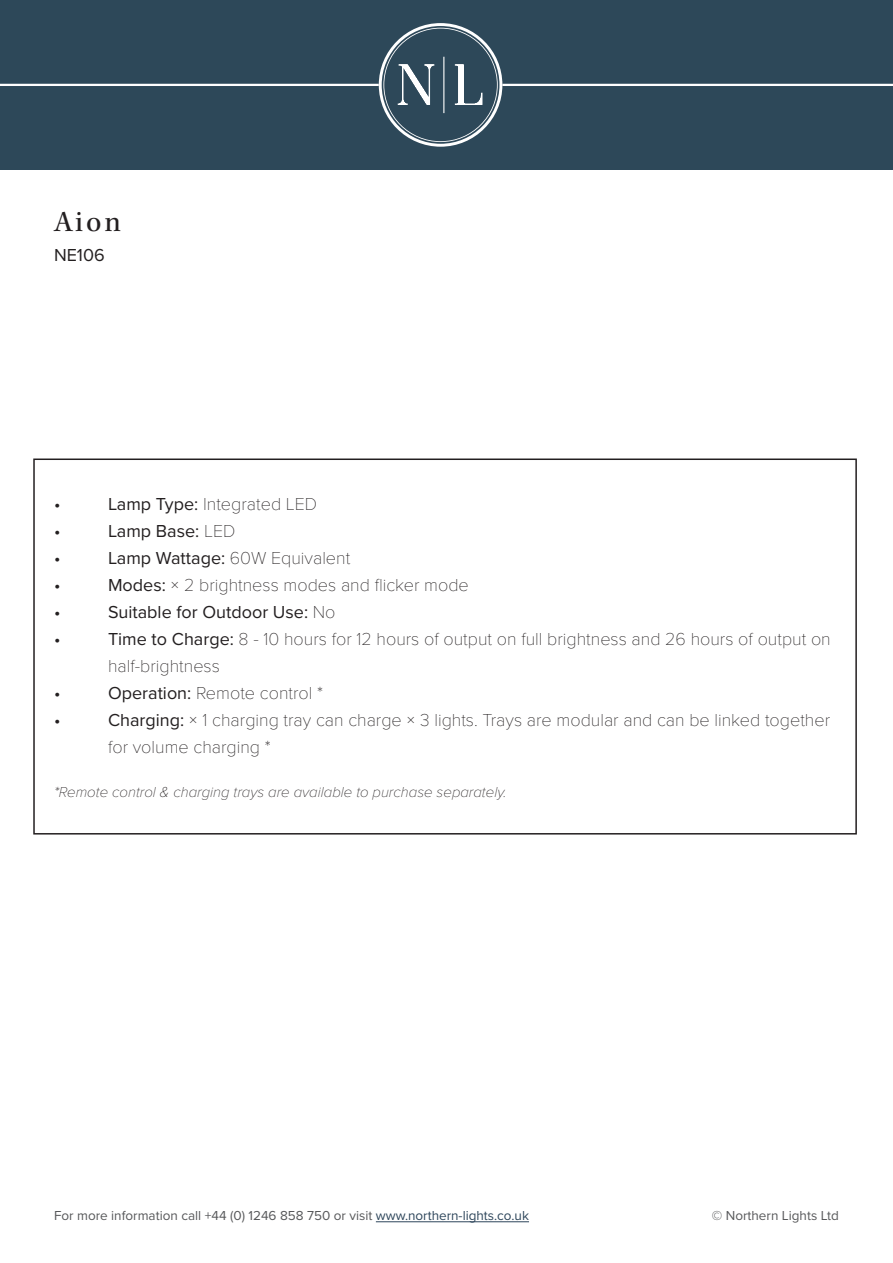
<style>
.page{position:relative;width:893px;height:1263px;background:#fff}
.page>*{position:absolute;margin:0;border:0;box-sizing:border-box;transform-origin:0 0}
.t1{font:30px "Kepler Std";color:#231f20}
.t2{font:100 18px/27px "Proxima Nova T";color:#231f20}
.t3{font:18px "Proxima Nova";color:#231f20}
.t4{font:italic 100 15px "Proxima Nova";color:#231f20}
.t5{font:13.5px "Proxima Nova";color:#57585a}
.s1{font-family:"Proxima Nova";font-weight:400}
.s2{font-family:"Proxima Nova T";font-weight:100}
.s3{color:#2e465b}
</style>
<div class="page">
<div style="left:33px;top:458px;width:824px;height:376px;border:2px solid #231f20"></div>
<hr style="left:376px;top:1221px;width:153px;height:1px;background:#2e465b">
<div style="left:0;top:0;width:893px;height:170px;background:#2d4859"></div>
<hr style="left:502px;top:84px;width:391px;height:2px;background:#fff">
<hr style="left:0;top:84px;width:379px;height:2px;background:#fff">
<svg style="left:379px;top:23px;width:123px;height:124px"></svg>
<p class="t1" style="left:54px;top:205px;width:69px">Aion</p>
<p class="t3" style="left:54px;top:242px;width:52px">NE106</p>
<p class="t3" style="left:54px;top:490px;width:8px">•</p>
<p class="t2" style="left:108px;top:489px;width:211px"><span class="s1">Lamp Type:</span> Integrated LED</p>
<p class="t3" style="left:54px;top:517px;width:8px">•</p>
<p class="t3" style="left:108px;top:517px;width:129px">Lamp Base: <span class="s2">LED</span></p>
<p class="t3" style="left:54px;top:544px;width:8px">•</p>
<p class="t2" style="left:108px;top:543px;width:244px"><span class="s1">Lamp Wattage:</span> 60W Equivalent</p>
<p class="t3" style="left:54px;top:571px;width:8px">•</p>
<p class="t2" style="left:108px;top:570px;width:362px"><span class="s1">Modes:</span> × 2 brightness modes and flicker mode</p>
<p class="t3" style="left:54px;top:598px;width:8px">•</p>
<p class="t3" style="left:108px;top:598px;width:229px">Suitable for Outdoor Use: <span class="s2">No</span></p>
<p class="t3" style="left:54px;top:625px;width:8px">•</p>
<p class="t2" style="left:108px;top:624px;width:724px"><span class="s1">Time to Charge:</span> 8 - 10 hours for 12 hours of output on full brightness and 26 hours of output on half-brightness</p>
<p class="t3" style="left:54px;top:679px;width:8px">•</p>
<p class="t2" style="left:108px;top:678px;width:217px"><span class="s1">Operation:</span> Remote control *</p>
<p class="t3" style="left:54px;top:706px;width:8px">•</p>
<p class="t2" style="left:108px;top:705px;width:724px"><span class="s1">Charging:</span> × 1 charging tray can charge × 3 lights. Trays are modular and can be linked together for volume charging *</p>
<p class="t4" style="left:54px;top:780px;width:454px">*Remote control &amp; charging trays are available to purchase separately.</p>
<p class="t5" style="left:54px;top:1205px;width:476px">For more information call +44 (0) 1246 858 750 or visit <span class="s3">www.northern-lights.co.uk</span></p>
<p class="t5" style="left:712px;top:1205px;width:129px">© Northern Lights Ltd</p>
</div>
